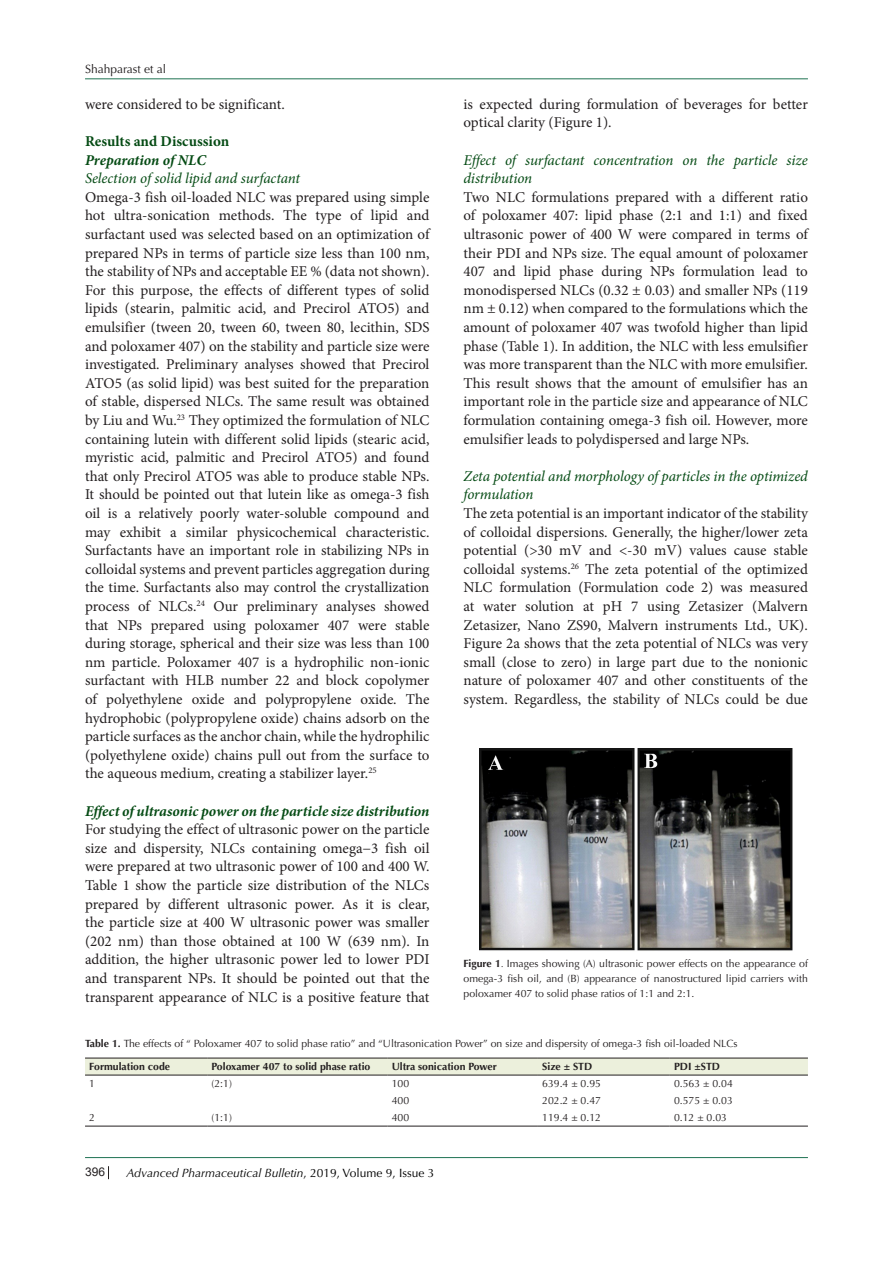
<style>
.page{position:relative;width:893px;height:1263px;background:#fff}
.page>*{position:absolute;margin:0;border:0;box-sizing:border-box;transform-origin:0 0}
.t1{font:15px/18.6px "Minion Pro";color:#231f20;text-align:justify}
.t2{font:italic 15px/18.6px "Minion Pro";letter-spacing:-.01em;color:#054b14}
.t3{font:italic 700 15px "Minion Pro";color:#054b14}
.t4{font:700 15px "Minion Pro";color:#054b14}
.t5{font:italic 12px "Optima LT Std";color:#000}
.t6{font:12px "Optima LT Std";color:#231f20}
.t7{font:12px "Arial";color:#231f20}
.t8{font:10.5px/15px "Optima LT Std";color:#231f20;text-align:justify}
.t9{font:700 10.5px "Optima LT Std";color:#231f20}
.s1{font-weight:700}
.s2{font-style:italic}
.s3{font-style:normal}
</style>
<div class="page">
<svg style="left:108px;top:1166px;width:1px;height:13px"></svg>
<hr style="left:85px;top:1157px;width:723px;height:1px;background:#1e7252">
<hr style="left:85px;top:78px;width:723px;height:1px;background:#1e7252">
<div style="left:85px;top:1059px;width:723px;height:16px;background:#ecf0dc"></div>
<hr style="left:85px;top:1058px;width:122px;height:1px;background:#231f20">
<hr style="left:207px;top:1058px;width:180px;height:1px;background:#231f20">
<hr style="left:387px;top:1058px;width:151px;height:1px;background:#231f20">
<hr style="left:538px;top:1058px;width:132px;height:1px;background:#231f20">
<hr style="left:670px;top:1058px;width:138px;height:1px;background:#231f20">
<hr style="left:85px;top:1075px;width:122px;height:1px;background:#231f20">
<hr style="left:207px;top:1075px;width:180px;height:1px;background:#231f20">
<hr style="left:387px;top:1075px;width:151px;height:1px;background:#231f20">
<hr style="left:538px;top:1075px;width:132px;height:1px;background:#231f20">
<hr style="left:670px;top:1075px;width:138px;height:1px;background:#231f20">
<hr style="left:85px;top:1126px;width:122px;height:1px;background:#231f20">
<hr style="left:207px;top:1126px;width:180px;height:1px;background:#231f20">
<hr style="left:387px;top:1126px;width:151px;height:1px;background:#231f20">
<hr style="left:538px;top:1126px;width:132px;height:1px;background:#231f20">
<hr style="left:670px;top:1126px;width:138px;height:1px;background:#231f20">
<img style="left:479px;top:749px;width:313px;height:202px">
<p class="t6" style="left:85px;top:62px;width:83px">Shahparast et al</p>
<p class="t1" style="left:85px;top:95px;width:201px">were considered to be significant.</p>
<p class="t4" style="left:85px;top:131px;width:146px">Results and Discussion</p>
<p class="t3" style="left:85px;top:149px;width:123px">Preparation of NLC</p>
<p class="t2" style="left:85px;top:169px;width:217px">Selection of solid lipid and surfactant</p>
<p class="t1" style="left:85px;top:188px;width:346px">Omega-3 fish oil-loaded NLC was prepared using simple hot ultra-sonication methods. The type of lipid and surfactant used was selected based on an optimization of prepared NPs in terms of particle size less than 100 nm, the stability of NPs and acceptable EE % (data not shown).<br>For this purpose, the effects of different types of solid lipids (stearin, palmitic acid, and Precirol ATO5) and emulsifier (tween 20, tween 60, tween 80, lecithin, SDS and poloxamer 407) on the stability and particle size were investigated. Preliminary analyses showed that Precirol ATO5 (as solid lipid) was best suited for the preparation of stable, dispersed NLCs. The same result was obtained by Liu and Wu.<sup>23</sup> They optimized the formulation of NLC containing lutein with different solid lipids (stearic acid, myristic acid, palmitic and Precirol ATO5) and found that only Precirol ATO5 was able to produce stable NPs.<br>It should be pointed out that lutein like as omega-3 fish oil is a relatively poorly water-soluble compound and may exhibit a similar physicochemical characteristic.<br>Surfactants have an important role in stabilizing NPs in colloidal systems and prevent particles aggregation during the time. Surfactants also may control the crystallization process of NLCs.<sup>24</sup> Our preliminary analyses showed that NPs prepared using poloxamer 407 were stable during storage, spherical and their size was less than 100 nm particle. Poloxamer 407 is a hydrophilic non-ionic surfactant with HLB number 22 and block copolymer of polyethylene oxide and polypropylene oxide. The hydrophobic (polypropylene oxide) chains adsorb on the particle surfaces as the anchor chain, while the hydrophilic (polyethylene oxide) chains pull out from the surface to the aqueous medium, creating a stabilizer layer.<sup>25</sup></p>
<p class="t3" style="left:85px;top:800px;width:346px">Effect of ultrasonic power on the particle size distribution</p>
<p class="t1" style="left:85px;top:820px;width:346px">For studying the effect of ultrasonic power on the particle size and dispersity, NLCs containing omega−3 fish oil were prepared at two ultrasonic power of 100 and 400 W.<br>Table 1 show the particle size distribution of the NLCs prepared by different ultrasonic power. As it is clear, the particle size at 400 W ultrasonic power was smaller (202 nm) than those obtained at 100 W (639 nm). In addition, the higher ultrasonic power led to lower PDI and transparent NPs. It should be pointed out that the transparent appearance of NLC is a positive feature that</p>
<p class="t8" style="left:85px;top:1036px;width:654px"><span class="s1">Table 1.</span> The effects of “ Poloxamer 407 to solid phase ratio” and “Ultrasonication Power” on size and dispersity of omega-3 fish oil-loaded NLCs</p>
<p class="t9" style="left:89px;top:1061px;width:82px">Formulation code</p>
<p class="t9" style="left:212px;top:1061px;width:160px">Poloxamer 407 to solid phase ratio</p>
<p class="t9" style="left:392px;top:1061px;width:107px">Ultra sonication Power</p>
<p class="t9" style="left:542px;top:1061px;width:52px">Size ± STD</p>
<p class="t9" style="left:674px;top:1061px;width:48px">PDI ±STD</p>
<p class="t8" style="left:89px;top:1076px;width:7px">1</p>
<p class="t8" style="left:212px;top:1076px;width:22px">(2:1)</p>
<p class="t8" style="left:392px;top:1076px;width:19px">100</p>
<p class="t8" style="left:542px;top:1076px;width:60px">639.4 ± 0.95</p>
<p class="t8" style="left:674px;top:1076px;width:60px">0.563 ± 0.04</p>
<p class="t8" style="left:392px;top:1093px;width:19px">400</p>
<p class="t8" style="left:542px;top:1093px;width:60px">202.2 ± 0.47</p>
<p class="t8" style="left:674px;top:1093px;width:60px">0.575 ± 0.03</p>
<p class="t8" style="left:89px;top:1110px;width:7px">2</p>
<p class="t8" style="left:212px;top:1110px;width:22px">(1:1)</p>
<p class="t8" style="left:392px;top:1110px;width:19px">400</p>
<p class="t8" style="left:542px;top:1110px;width:60px">119.4 ± 0.12</p>
<p class="t8" style="left:674px;top:1110px;width:55px">0.12 ± 0.03</p>
<p class="t1" style="left:463px;top:95px;width:346px">is expected during formulation of beverages for better optical clarity (Figure 1).</p>
<p class="t2" style="left:463px;top:150px;width:346px">Effect of surfactant concentration on the particle size distribution</p>
<p class="t1" style="left:463px;top:188px;width:346px">Two NLC formulations prepared with a different ratio of poloxamer 407: lipid phase (2:1 and 1:1) and fixed ultrasonic power of 400 W were compared in terms of their PDI and NPs size. The equal amount of poloxamer 407 and lipid phase during NPs formulation lead to monodispersed NLCs (0.32 ± 0.03) and smaller NPs (119 nm ± 0.12) when compared to the formulations which the amount of poloxamer 407 was twofold higher than lipid phase (Table 1). In addition, the NLC with less emulsifier was more transparent than the NLC with more emulsifier.<br>This result shows that the amount of emulsifier has an important role in the particle size and appearance of NLC formulation containing omega-3 fish oil. However, more emulsifier leads to polydispersed and large NPs.</p>
<p class="t2" style="left:463px;top:467px;width:346px">Zeta potential and morphology of particles in the optimized formulation</p>
<p class="t1" style="left:463px;top:504px;width:346px">The zeta potential is an important indicator of the stability of colloidal dispersions. Generally, the higher/lower zeta potential (&gt;30 mV and &lt;-30 mV) values cause stable colloidal systems.<sup>26</sup> The zeta potential of the optimized NLC formulation (Formulation code 2) was measured at water solution at pH 7 using Zetasizer (Malvern Zetasizer, Nano ZS90, Malvern instruments Ltd., UK).<br>Figure 2a shows that the zeta potential of NLCs was very small (close to zero) in large part due to the nonionic nature of poloxamer 407 and other constituents of the system. Regardless, the stability of NLCs could be due</p>
<p class="t8" style="left:463px;top:956px;width:346px"><span class="s1">Figure 1</span><span class="s2">.</span> Images showing (A) ultrasonic power effects on the appearance of omega-3 fish oil, and (B) appearance of nanostructured lipid carriers with poloxamer 407 to solid phase ratios of 1:1 and 2:1.</p>
<p class="t7" style="left:85px;top:1163px;width:22px">396</p>
<p class="t5" style="left:126px;top:1165px;width:309px">Advanced Pharmaceutical Bulletin<span class="s3">, 2019, Volume 9, Issue 3</span></p>
</div>
